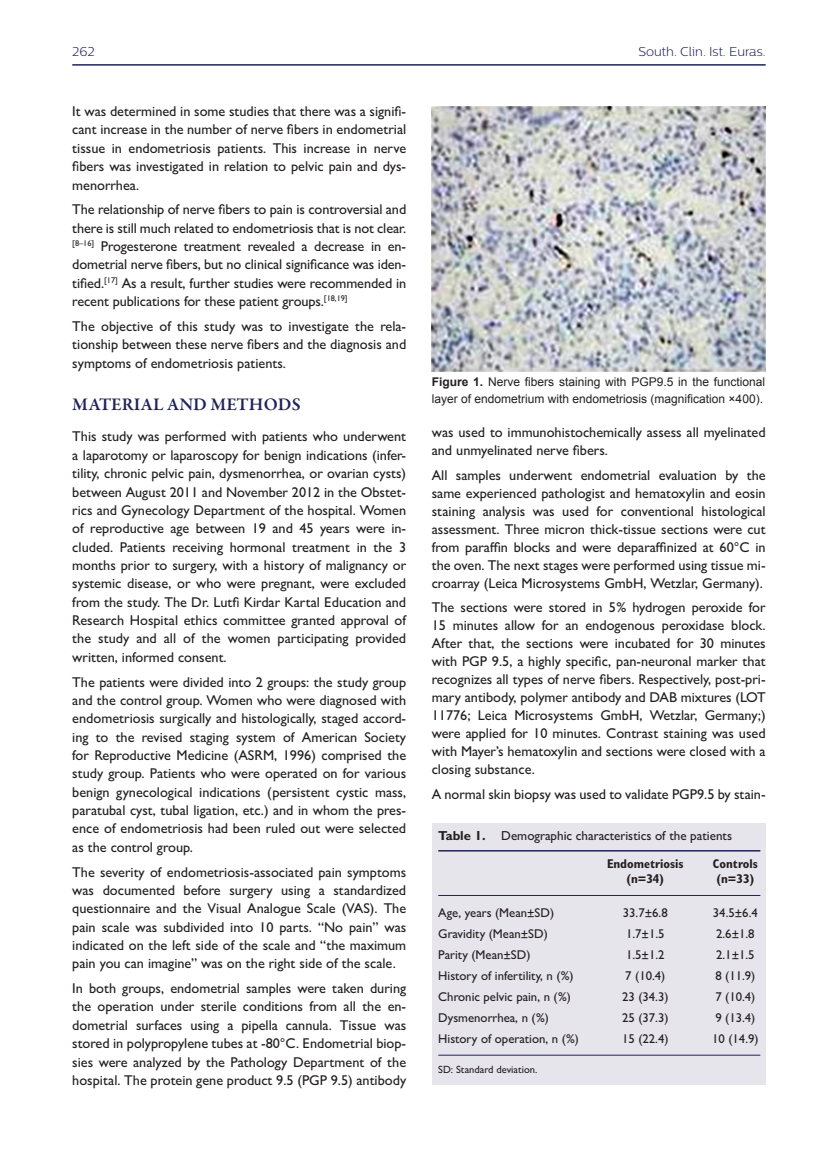
<style>
.page{position:relative;width:838px;height:1170px;background:#fff}
.page>*{position:absolute;margin:0;border:0;box-sizing:border-box;transform-origin:0 0}
.Ana_baslik_KARTAL{font:600 18px "Garamond Premr Pro";letter-spacing:.005em;color:#1f2359}
.Anayazi_KARTAL{font:500 14.25px/18.3px "Gill Sans MT Pro";color:#231f20;text-align:justify}
.t1{font:500 13.05px "Gill Sans MT Pro";color:#231f20}
._00_Tablo_satirlari{font:500 12.75px "Gill Sans MT Pro";color:#231f20}
._00_Tablo_veri_satır{font:700 condensed 12.75px "Gill Sans MT Pro";color:#231f20}
.Sayfa_numarasi_KARTA{font:300 12.75px "Centrale Sans";color:#1f2359}
.Sekil_altyazi_KARTAL{font:12px/16.5px "Arial";color:#231f20}
._00_Tablo_satirlari-2{font:500 10.5px "Gill Sans MT Pro";color:#231f20}
.s1{font-weight:700}
</style>
<div class="page">
<hr style="left:72px;top:64px;width:693px;height:2px;background:#1f2359">
<img style="left:432px;top:106px;width:333px;height:265px">
<div style="left:432px;top:823px;width:333px;height:261px;background:#e6e5ec"></div>
<hr style="left:438px;top:850px;width:322px;height:1px;background:#1f2359">
<hr style="left:438px;top:895px;width:322px;height:1px;background:#1f2359">
<hr style="left:438px;top:1054px;width:322px;height:1px;background:#1f2359">
<p class="Sayfa_numarasi_KARTA" style="left:72px;top:45px;width:24px">262</p>
<p class="Sayfa_numarasi_KARTA" style="left:638px;top:45px;width:129px">South. Clin. Ist. Euras.</p>
<p class="Anayazi_KARTAL" style="left:72px;top:102px;width:335px">It was determined in some studies that there was a signifi&shy;cant increase in the number of nerve fibers in endometrial tissue in endometriosis patients. This increase in nerve fibers was investigated in relation to pelvic pain and dys&shy;menorrhea.</p>
<p class="Anayazi_KARTAL" style="left:72px;top:200px;width:335px">The relationship of nerve fibers to pain is controversial and there is still much related to endometriosis that is not clear. <sup>[8–16]</sup> Progesterone treatment revealed a decrease in en&shy;dometrial nerve fibers, but no clinical significance was iden&shy;tified.<sup>[17]</sup> As a result, further studies were recommended in recent publications for these patient groups.<sup>[18,19]</sup></p>
<p class="Anayazi_KARTAL" style="left:72px;top:317px;width:335px">The objective of this study was to investigate the rela&shy;tionship between these nerve fibers and the diagnosis and symptoms of endometriosis patients.</p>
<p class="Ana_baslik_KARTAL" style="left:72px;top:394px;width:230px">MATERIAL AND METHODS</p>
<p class="Anayazi_KARTAL" style="left:72px;top:427px;width:335px">This study was performed with patients who underwent a laparotomy or laparoscopy for benign indications (infer&shy;tility, chronic pelvic pain, dysmenorrhea, or ovarian cysts) between August 2011 and November 2012 in the Obstet&shy;rics and Gynecology Department of the hospital. Women of reproductive age between 19 and 45 years were in&shy;cluded. Patients receiving hormonal treatment in the 3 months prior to surgery, with a history of malignancy or systemic disease, or who were pregnant, were excluded from the study. The Dr. Lutfi Kirdar Kartal Education and Research Hospital ethics committee granted approval of the study and all of the women participating provided written, informed consent.</p>
<p class="Anayazi_KARTAL" style="left:72px;top:672px;width:335px">The patients were divided into 2 groups: the study group and the control group. Women who were diagnosed with endometriosis surgically and histologically, staged accord&shy;ing to the revised staging system of American Society for Reproductive Medicine (ASRM, 1996) comprised the study group. Patients who were operated on for various benign gynecological indications (persistent cystic mass, paratubal cyst, tubal ligation, etc.) and in whom the pres&shy;ence of endometriosis had been ruled out were selected as the control group.</p>
<p class="Anayazi_KARTAL" style="left:72px;top:862px;width:335px">The severity of endometriosis-associated pain symptoms was documented before surgery using a standardized questionnaire and the Visual Analogue Scale (VAS). The pain scale was subdivided into 10 parts. “No pain” was indicated on the left side of the scale and “the maximum pain you can imagine” was on the right side of the scale.</p>
<p class="Anayazi_KARTAL" style="left:72px;top:978px;width:335px">In both groups, endometrial samples were taken during the operation under sterile conditions from all the en&shy;dometrial surfaces using a pipella cannula. Tissue was stored in polypropylene tubes at -80°C. Endometrial biop&shy;sies were analyzed by the Pathology Department of the hospital. The protein gene product 9.5 (PGP 9.5) antibody</p>
<p class="Sekil_altyazi_KARTAL" style="left:432px;top:374px;width:335px"><span class="s1">Figure 1.</span> Nerve fibers staining with PGP9.5 in the functional layer of endometrium with endometriosis (magnification ×400).</p>
<p class="Anayazi_KARTAL" style="left:432px;top:423px;width:335px">was used to immunohistochemically assess all myelinated and unmyelinated nerve fibers.</p>
<p class="Anayazi_KARTAL" style="left:432px;top:465px;width:335px">All samples underwent endometrial evaluation by the same experienced pathologist and hematoxylin and eosin staining analysis was used for conventional histological assessment. Three micron thick-tissue sections were cut from paraffin blocks and were deparaffinized at 60°C in the oven. The next stages were performed using tissue mi&shy;croarray (Leica Microsystems GmbH, Wetzlar, Germany).</p>
<p class="Anayazi_KARTAL" style="left:432px;top:598px;width:335px">The sections were stored in 5% hydrogen peroxide for 15 minutes allow for an endogenous peroxidase block.<br>After that, the sections were incubated for 30 minutes with PGP 9.5, a highly specific, pan-neuronal marker that recognizes all types of nerve fibers. Respectively, post-pri&shy;mary antibody, polymer antibody and DAB mixtures (LOT 11776; Leica Microsystems GmbH, Wetzlar, Germany;) were applied for 10 minutes. Contrast staining was used with Mayer’s hematoxylin and sections were closed with a closing substance.</p>
<p class="Anayazi_KARTAL" style="left:432px;top:784px;width:335px">A normal skin biopsy was used to validate PGP9.5 by stain-</p>
<p class="t1" style="left:438px;top:827px;width:295px"><span class="s1">Table 1.</span> Demographic characteristics of the patients</p>
<p class="_00_Tablo_veri_satır" style="left:607px;top:855px;width:78px">Endometriosis</p>
<p class="_00_Tablo_veri_satır" style="left:713px;top:855px;width:46px">Controls</p>
<p class="_00_Tablo_veri_satır" style="left:626px;top:871px;width:39px">(n=34)</p>
<p class="_00_Tablo_veri_satır" style="left:716px;top:871px;width:39px">(n=33)</p>
<p class="_00_Tablo_satirlari" style="left:438px;top:905px;width:117px">Age, years (Mean±SD)</p>
<p class="_00_Tablo_satirlari" style="left:623px;top:905px;width:46px">33.7±6.8</p>
<p class="_00_Tablo_satirlari" style="left:713px;top:905px;width:46px">34.5±6.4</p>
<p class="_00_Tablo_satirlari" style="left:438px;top:926px;width:111px">Gravidity (Mean±SD)</p>
<p class="_00_Tablo_satirlari" style="left:626px;top:926px;width:40px">1.7±1.5</p>
<p class="_00_Tablo_satirlari" style="left:716px;top:926px;width:40px">2.6±1.8</p>
<p class="_00_Tablo_satirlari" style="left:438px;top:947px;width:94px">Parity (Mean±SD)</p>
<p class="_00_Tablo_satirlari" style="left:626px;top:947px;width:40px">1.5±1.2</p>
<p class="_00_Tablo_satirlari" style="left:716px;top:947px;width:40px">2.1±1.5</p>
<p class="_00_Tablo_satirlari" style="left:438px;top:968px;width:137px">History of infertility, n (%)</p>
<p class="_00_Tablo_satirlari" style="left:625px;top:968px;width:42px">7 (10.4)</p>
<p class="_00_Tablo_satirlari" style="left:715px;top:968px;width:42px">8 (11.9)</p>
<p class="_00_Tablo_satirlari" style="left:438px;top:989px;width:134px">Chronic pelvic pain, n (%)</p>
<p class="_00_Tablo_satirlari" style="left:622px;top:989px;width:48px">23 (34.3)</p>
<p class="_00_Tablo_satirlari" style="left:715px;top:989px;width:42px">7 (10.4)</p>
<p class="_00_Tablo_satirlari" style="left:438px;top:1010px;width:112px">Dysmenorrhea, n (%)</p>
<p class="_00_Tablo_satirlari" style="left:622px;top:1010px;width:48px">25 (37.3)</p>
<p class="_00_Tablo_satirlari" style="left:715px;top:1010px;width:42px">9 (13.4)</p>
<p class="_00_Tablo_satirlari" style="left:438px;top:1031px;width:142px">History of operation, n (%)</p>
<p class="_00_Tablo_satirlari" style="left:622px;top:1031px;width:48px">15 (22.4)</p>
<p class="_00_Tablo_satirlari" style="left:712px;top:1031px;width:48px">10 (14.9)</p>
<p class="_00_Tablo_satirlari-2" style="left:438px;top:1062px;width:101px">SD: Standard deviation.</p>
</div>
